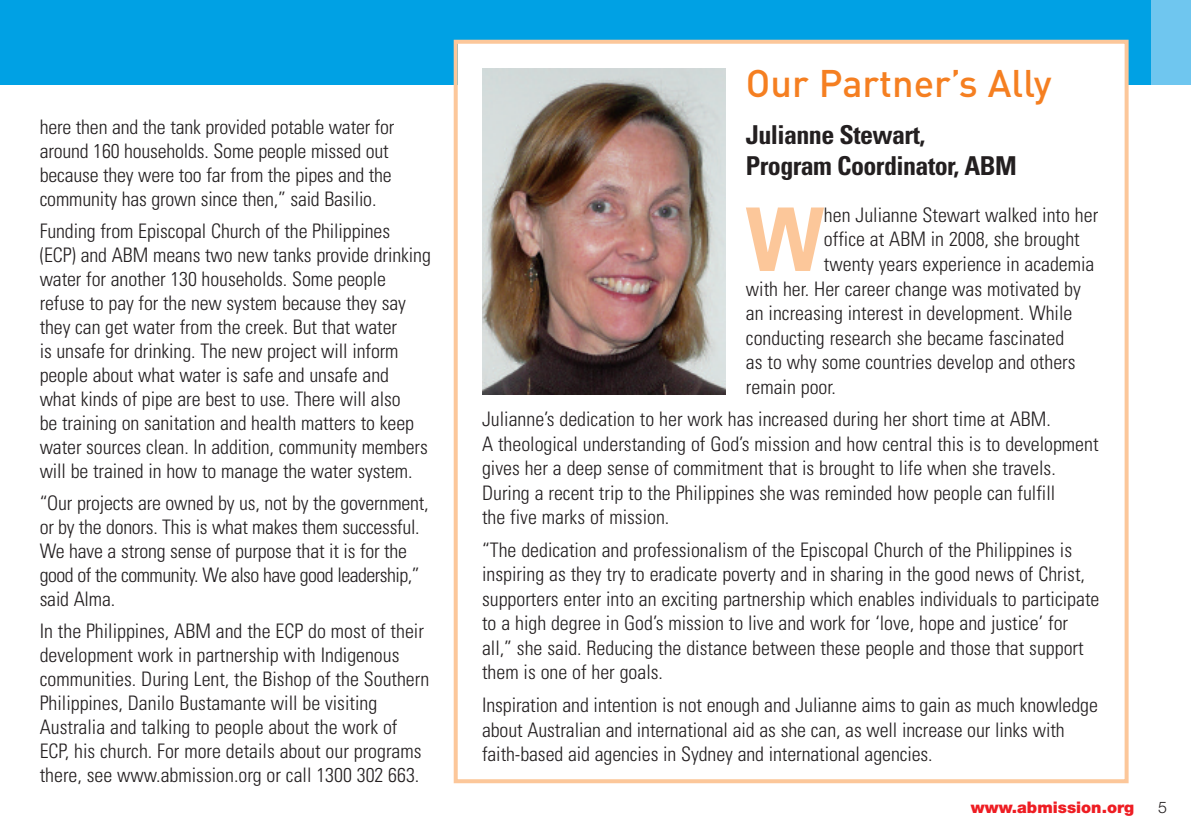
<style>
.page{position:relative;width:1191px;height:840px;background:#fff}
.page>*{position:absolute;margin:0;border:0;box-sizing:border-box;transform-origin:0 0}
.t1{font:700 condensed 87.8px "Univers";color:#fcc79a}
.t2{font:500 38px "DIN Pro";color:#f57f21}
.t3{font:700 condensed 26px/31px "Univers";letter-spacing:-.02em;color:#231f20}
.t4{font:300 condensed 20px/24px "Univers";color:#231f20}
.t5{font:900 16px "Helvetica Neue";color:#ee1d23}
.t6{font:300 16px "Helvetica Neue";color:#231f20}
</style>
<div class="page">
<div style="left:0;top:0;width:1191px;height:85px;background:#00a1e4"></div>
<div style="left:1151px;top:0;width:40px;height:85px;background:#6fc6ef"></div>
<div style="left:458px;top:44px;width:666px;height:734px;background:#fff"></div>
<div style="left:454px;top:40px;width:674px;height:742px;border:4px solid #fcc79a"></div>
<img style="left:482px;top:68px;width:244px;height:326px">
<p class="t4" style="left:40px;top:116px;width:356px">here then and the tank provided potable water for around 160 households. Some people missed out because they were too far from the pipes and the community has grown since then,” said Basilio.</p>
<p class="t4" style="left:40px;top:220px;width:393px">Funding from Episcopal Church of the Philippines (ECP) and ABM means two new tanks provide drinking water for another 130 households. Some people refuse to pay for the new system because they say they can get water from the creek. But that water<br>is unsafe for drinking. The new project will inform people about what water is safe and unsafe and<br>what kinds of pipe are best to use. There will also<br>be training on sanitation and health matters to keep water sources clean. In addition, community members will be trained in how to manage the water system.</p>
<p class="t4" style="left:40px;top:492px;width:390px">“Our projects are owned by us, not by the government, or by the donors. This is what makes them successful.<br>We have a strong sense of purpose that it is for the good of the community. We also have good leadership,” said Alma.</p>
<p class="t4" style="left:40px;top:620px;width:391px">In the Philippines, ABM and the ECP do most of their development work in partnership with Indigenous communities. During Lent, the Bishop of the Southern Philippines, Danilo Bustamante will be visiting Australia and talking to people about the work of ECP, his church. For more details about our programs there, see www.abmission.org or call 1300 302 663.</p>
<h2 class="t2" style="left:746px;top:70px;width:307px">Our Partner’s Ally</h2>
<h3 class="t3" style="left:746px;top:121px;width:272px">Julianne Stewart,<br>Program Coordinator, ABM</h3>
<h1 class="t1" style="left:746px;top:207px;width:80px">W</h1>
<p class="t4" style="left:824px;top:204px;width:276px">hen Julianne Stewart walked into her</p>
<p class="t4" style="left:824px;top:229px;width:257px">office at ABM in 2008, she brought</p>
<p class="t4" style="left:824px;top:253px;width:272px">twenty years experience in academia</p>
<p class="t4" style="left:746px;top:278px;width:336px">with her. Her career change was motivated by</p>
<p class="t4" style="left:746px;top:302px;width:328px">an increasing interest in development. While</p>
<p class="t4" style="left:746px;top:327px;width:320px">conducting research she became fascinated</p>
<p class="t4" style="left:746px;top:351px;width:331px">as to why some countries develop and others</p>
<p class="t4" style="left:746px;top:376px;width:92px">remain poor.</p>
<p class="t4" style="left:482px;top:408px;width:618px;line-height:24.6px">Julianne’s dedication to her work has increased during her short time at ABM.<br>A theological understanding of God’s mission and how central this is to development gives her a deep sense of commitment that is brought to life when she travels.<br>During a recent trip to the Philippines she was reminded how people can fulfill<br>the five marks of mission.</p>
<p class="t4" style="left:482px;top:539px;width:619px;line-height:24.6px">“The dedication and professionalism of the Episcopal Church of the Philippines is inspiring as they try to eradicate poverty and in sharing in the good news of Christ, supporters enter into an exciting partnership which enables individuals to participate to a high degree in God’s mission to live and work for ‘love, hope and justice’ for all,” she said. Reducing the distance between these people and those that support them is one of her goals.</p>
<p class="t4" style="left:482px;top:694px;width:617px;line-height:24.6px">Inspiration and intention is not enough and Julianne aims to gain as much knowledge about Australian and international aid as she can, as well increase our links with faith-based aid agencies in Sydney and international agencies.</p>
<p class="t5" style="left:971px;top:801px;width:165px">www.abmission.org</p>
<p class="t6" style="left:1158px;top:801px;width:10px">5</p>
</div>
